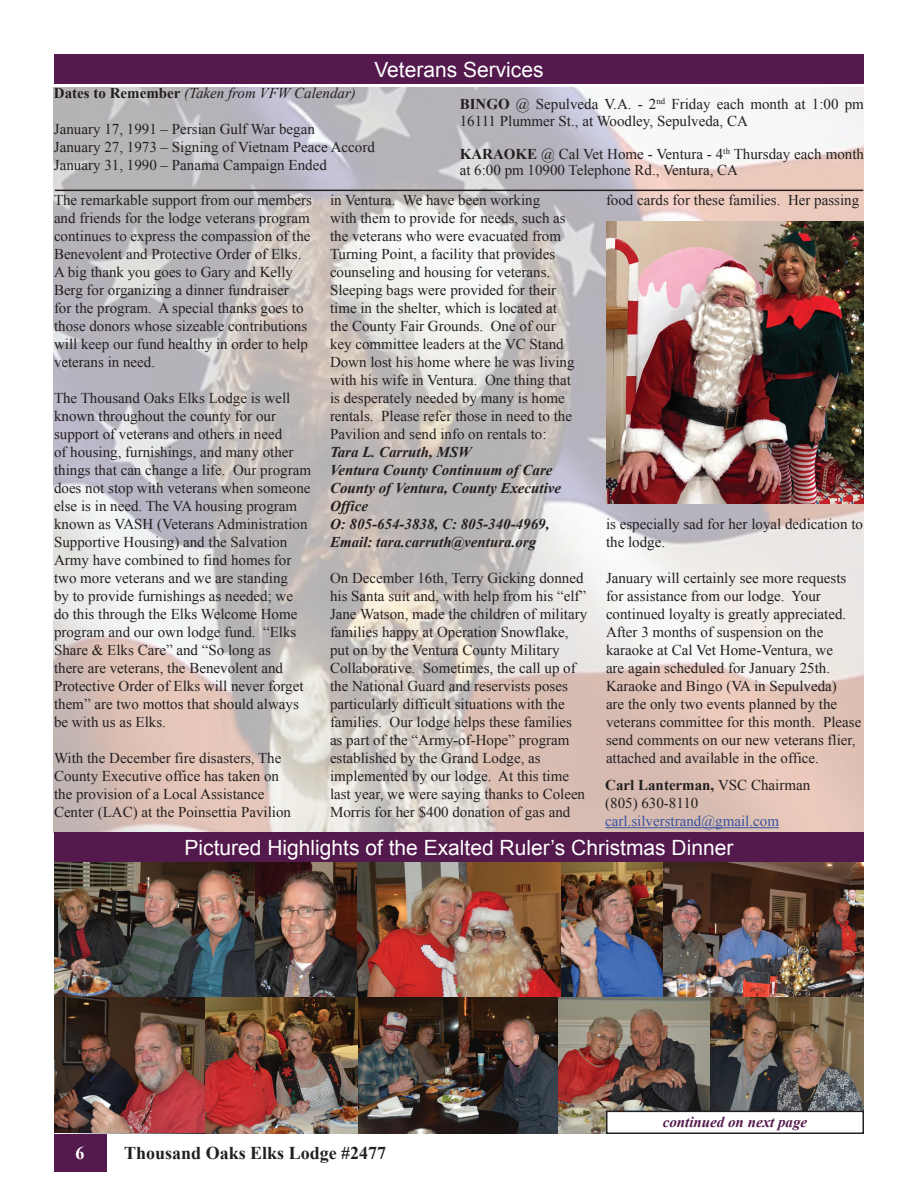
<style>
.page{position:relative;width:918px;height:1188px;background:#fff}
.page>*{position:absolute;margin:0;border:0;box-sizing:border-box;transform-origin:0 0}
.t1{font:21px "Arial";color:#fff}
.t2{font:700 18px "Times New Roman";color:#231f20}
.t3{font:700 18px "Times New Roman";color:#fff}
.t4{font:15px/18px "Times New Roman";color:#231f20}
.t5{font:italic 700 15px/18px "Times New Roman";color:#231f20}
.t6{font:italic 15px "Times New Roman";color:#231f20}
.t7{font:15px "Times New Roman";color:#3853a3}
.t8{font:italic 700 15px "Times New Roman";color:#54194d}
.s1{font-weight:700;font-style:normal}
.s2{font-weight:700}
</style>
<div class="page">
<div style="left:54px;top:1134px;width:52px;height:38px;background:#54194d"></div>
<img style="left:53px;top:87px;width:810px;height:745px">
<div style="left:54px;top:54px;width:810px;height:30px;background:#54194d"></div>
<hr style="left:605px;top:827px;width:174px;height:1px;background:#3853a3">
<div style="left:54px;top:832px;width:810px;height:30px;background:#54194d"></div>
<img style="left:606px;top:222px;width:258px;height:281px">
<img style="left:54px;top:862px;width:810px;height:272px">
<img style="left:54px;top:997px;width:152px;height:137px">
<div style="left:607px;top:1111px;width:256px;height:22px;background:#fff"></div>
<div style="left:606px;top:1111px;width:258px;height:23px;border:2px solid #231f20"></div>
<hr style="left:55px;top:190px;width:808px;height:1px;background:#231f20">
<h1 class="t1" style="left:374px;top:56px;width:171px">Veterans Services</h1>
<p class="t6" style="left:54px;top:82px;width:303px"><span class="s1">Dates to Remember</span> (Taken from VFW Calendar)</p>
<p class="t4" style="left:54px;top:119px;width:322px">January 17, 1991 – Persian Gulf War began<br>January 27, 1973 – Signing of Vietnam Peace Accord<br>January 31, 1990 – Panama Campaign Ended</p>
<p class="t4" style="left:460px;top:96px;width:406px;line-height:16.5px"><span class="s2">BINGO</span> @ Sepulveda V.A. - 2<sup>nd</sup> Friday each month at 1:00 pm<br>16111 Plummer St., at Woodley, Sepulveda, CA</p>
<p class="t4" style="left:460px;top:145px;width:406px;line-height:16.5px"><span class="s2">KARAOKE</span> @ Cal Vet Home - Ventura - 4<sup>th</sup> Thursday each month at 6:00 pm 10900 Telephone Rd., Ventura, CA</p>
<p class="t4" style="left:330px;top:191px;width:246px">in Ventura. We have been working<br>with them to provide for needs, such as the veterans who were evacuated from Turning Point, a facility that provides counseling and housing for veterans.<br>Sleeping bags were provided for their time in the shelter, which is located at the County Fair Grounds. One of our key committee leaders at the VC Stand Down lost his home where he was living with his wife in Ventura. One thing that is desperately needed by many is home rentals. Please refer those in need to the Pavilion and send info on rentals to:</p>
<p class="t5" style="left:330px;top:443px;width:233px">Tara L. Carruth, MSW<br>Ventura County Continuum of Care<br>County of Ventura, County Executive<br>Office<br>O: 805-654-3838, C: 805-340-4969,<br>Email: tara.carruth@ventura.org</p>
<p class="t4" style="left:330px;top:569px;width:259px">On December 16th, Terry Gicking donned his Santa suit and, with help from his “elf” Jane Watson, made the children of military families happy at Operation Snowflake, put on by the Ventura County Military Collaborative. Sometimes, the call up of the National Guard and reservists poses particularly difficult situations with the families. Our lodge helps these families as part of the “Army-of-Hope” program established by the Grand Lodge, as implemented by our lodge. At this time last year, we were saying thanks to Coleen Morris for her $400 donation of gas and</p>
<p class="t4" style="left:606px;top:191px;width:255px">food cards for these families. Her passing</p>
<p class="t4" style="left:54px;top:191px;width:260px">The remarkable support from our members and friends for the lodge veterans program continues to express the compassion of the Benevolent and Protective Order of Elks.<br>A big thank you goes to Gary and Kelly Berg for organizing a dinner fundraiser<br>for the program. A special thanks goes to those donors whose sizeable contributions will keep our fund healthy in order to help veterans in need.</p>
<p class="t4" style="left:54px;top:389px;width:259px">The Thousand Oaks Elks Lodge is well known throughout the county for our support of veterans and others in need<br>of housing, furnishings, and many other things that can change a life. Our program does not stop with veterans when someone else is in need. The VA housing program known as VASH (Veterans Administration Supportive Housing) and the Salvation Army have combined to find homes for two more veterans and we are standing<br>by to provide furnishings as needed; we do this through the Elks Welcome Home program and our own lodge fund. “Elks Share &amp; Elks Care” and “So long as<br>there are veterans, the Benevolent and Protective Order of Elks will never forget them” are two mottos that should always be with us as Elks.</p>
<p class="t4" style="left:54px;top:749px;width:239px">With the December fire disasters, The County Executive office has taken on the provision of a Local Assistance Center (LAC) at the Poinsettia Pavilion</p>
<p class="t4" style="left:606px;top:515px;width:259px">is especially sad for her loyal dedication to the lodge.</p>
<p class="t4" style="left:606px;top:569px;width:257px">January will certainly see more requests for assistance from our lodge. Your continued loyalty is greatly appreciated.<br>After 3 months of suspension on the karaoke at Cal Vet Home-Ventura, we<br>are again scheduled for January 25th.<br>Karaoke and Bingo (VA in Sepulveda)<br>are the only two events planned by the veterans committee for this month. Please send comments on our new veterans flier, attached and available in the office.</p>
<p class="t4" style="left:605px;top:776px;width:206px"><span class="s2">Carl Lanterman,</span> VSC Chairman (805) 630-8110</p>
<p class="t7" style="left:605px;top:811px;width:175px">carl.silverstrand@gmail.com</p>
<h1 class="t1" style="left:185px;top:834px;width:550px">Pictured Highlights of the Exalted Ruler’s Christmas Dinner</h1>
<p class="t3" style="left:76px;top:1141px;width:10px">6</p>
<p class="t2" style="left:124px;top:1141px;width:264px">Thousand Oaks Elks Lodge #2477</p>
<p class="t8" style="left:663px;top:1112px;width:146px">continued on next page</p>
</div>
